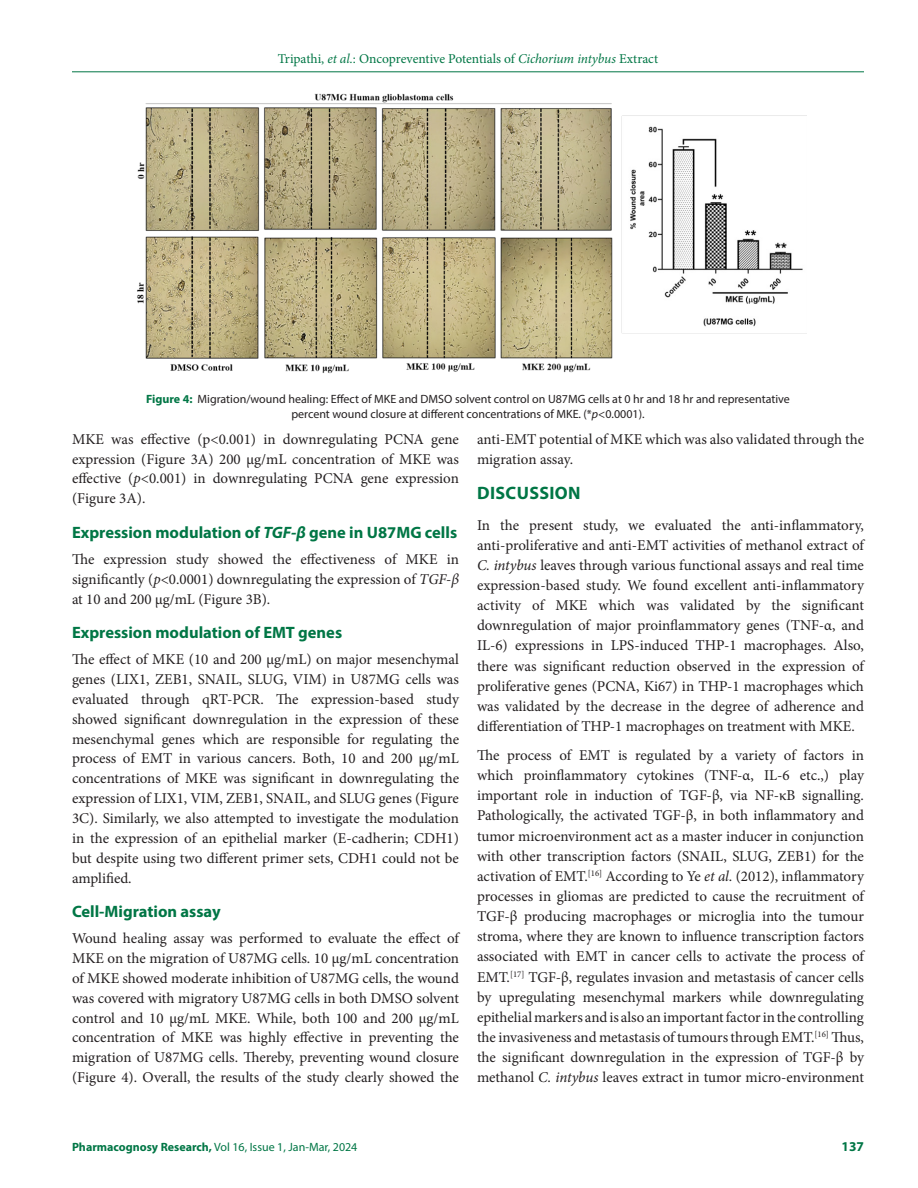
<style>
.page{position:relative;width:918px;height:1188px;background:#fff}
.page>*{position:absolute;margin:0;border:0;box-sizing:border-box;transform-origin:0 0}
.Heading_1{font:700 18px "Myriad Pro";letter-spacing:.02em;color:#007645}
.Heading_2{font:700 16.5px "Myriad Pro";color:#007645}
.Body_text__FO{font:15px/19.8px "Minion Pro";color:#231f20;text-align:justify}
.Body_text{font:15px/20.1px "Minion Pro";color:#231f20;text-align:justify}
.t1{font:13.5px "Minion Pro";color:#007645}
.t2{font:700 13.5px "Myriad Pro";color:#007645}
.FIG_Caption{font:12px/15px "Myriad Pro";color:#231f20;text-align:center}
.t3{font:12px "Myriad Pro";color:#007645}
.s1{font-style:italic}
.s2{font-weight:700;color:#007645}
.s3{font-weight:700}
</style>
<div class="page">
<hr style="left:72px;top:72px;width:792px;height:1px;background:#007645">
<img style="left:137px;top:93px;width:669px;height:281px">
<p class="t1" style="left:278px;top:50px;width:382px">Tripathi, <span class="s1">et al.</span>: Oncopreventive Potentials of <span class="s1">Cichorium intybus</span> Extract</p>
<p class="FIG_Caption" style="left:146px;top:391px;width:645px"><span class="s2">Figure 4:</span> Migration/wound healing: Effect of MKE and DMSO solvent control on U87MG cells at 0 hr and 18 hr and representative percent wound closure at different concentrations of MKE. (*<span class="s1">p</span>&lt;0.0001).</p>
<p class="Body_text__FO" style="left:72px;top:429px;width:389px">MKE was effective (p&lt;0.001) in downregulating PCNA gene expression (Figure 3A) 200 μg/mL concentration of MKE was effective (<span class="s1">p</span>&lt;0.001) in downregulating PCNA gene expression (Figure 3A).</p>
<p class="Heading_2" style="left:72px;top:522px;width:387px">Expression modulation of <span class="s1">TGF-β</span> gene in U87MG cells</p>
<p class="Body_text__FO" style="left:72px;top:549px;width:389px">The expression study showed the effectiveness of MKE in significantly (<span class="s1">p</span>&lt;0.0001) downregulating the expression of <span class="s1">TGF-β </span>at 10 and 200 μg/mL (Figure 3B).</p>
<p class="Heading_2" style="left:72px;top:622px;width:272px">Expression modulation of EMT genes</p>
<p class="Body_text__FO" style="left:72px;top:650px;width:389px">The effect of MKE (10 and 200 μg/mL) on major mesenchymal genes (LIX1, ZEB1, SNAIL, SLUG, VIM) in U87MG cells was evaluated through qRT-PCR. The expression-based study showed significant downregulation in the expression of these mesenchymal genes which are responsible for regulating the process of EMT in various cancers. Both, 10 and 200 μg/mL concentrations of MKE was significant in downregulating the expression of LIX1, VIM, ZEB1, SNAIL, and SLUG genes (Figure 3C). Similarly, we also attempted to investigate the modulation in the expression of an epithelial marker (E-cadherin; CDH1) but despite using two different primer sets, CDH1 could not be amplified.</p>
<p class="Heading_2" style="left:72px;top:901px;width:150px">Cell-Migration assay</p>
<p class="Body_text__FO" style="left:72px;top:929px;width:389px">Wound healing assay was performed to evaluate the effect of MKE on the migration of U87MG cells. 10 μg/mL concentration of MKE showed moderate inhibition of U87MG cells, the wound was covered with migratory U87MG cells in both DMSO solvent control and 10 μg/mL MKE. While, both 100 and 200 μg/mL concentration of MKE was highly effective in preventing the migration of U87MG cells. Thereby, preventing wound closure (Figure 4). Overall, the results of the study clearly showed the</p>
<p class="Body_text__FO" style="left:477px;top:429px;width:389px">anti-EMT potential of MKE which was also validated through the migration assay.</p>
<p class="Heading_1" style="left:477px;top:481px;width:105px">DISCUSSION</p>
<p class="Body_text__FO" style="left:477px;top:515px;width:389px">In the present study, we evaluated the anti-inflammatory, anti-proliferative and anti-EMT activities of methanol extract of <span class="s1">C. intybus</span> leaves through various functional assays and real time expression-based study. We found excellent anti-inflammatory activity of MKE which was validated by the significant downregulation of major proinflammatory genes (TNF-α, and IL-6) expressions in LPS-induced THP-1 macrophages. Also, there was significant reduction observed in the expression of proliferative genes (PCNA, Ki67) in THP-1 macrophages which was validated by the decrease in the degree of adherence and differentiation of THP-1 macrophages on treatment with MKE.</p>
<p class="Body_text" style="left:477px;top:745px;width:389px">The process of EMT is regulated by a variety of factors in which proinflammatory cytokines (TNF-α, IL-6 etc.,) play important role in induction of TGF-β, via NF-κB signalling.<br>Pathologically, the activated TGF-β, in both inflammatory and tumor microenvironment act as a master inducer in conjunction with other transcription factors (SNAIL, SLUG, ZEB1) for the activation of EMT.<sup>[16]</sup> According to Ye <span class="s1">et al</span>. (2012), inflammatory processes in gliomas are predicted to cause the recruitment of TGF-β producing macrophages or microglia into the tumour stroma, where they are known to influence transcription factors associated with EMT in cancer cells to activate the process of EMT.<sup>[17]</sup> TGF-β, regulates invasion and metastasis of cancer cells by upregulating mesenchymal markers while downregulating epithelial markers and is also an important factor in the controlling the invasiveness and metastasis of tumours through EMT.<sup>[16]</sup> Thus, the significant downregulation in the expression of TGF-β by methanol <span class="s1">C. intybus</span> leaves extract in tumor micro-environment</p>
<p class="t3" style="left:72px;top:1139px;width:287px"><span class="s3">Pharmacognosy Research,</span> Vol 16, Issue 1, Jan-Mar, 2024</p>
<p class="t2" style="left:842px;top:1137px;width:24px">137</p>
</div>
